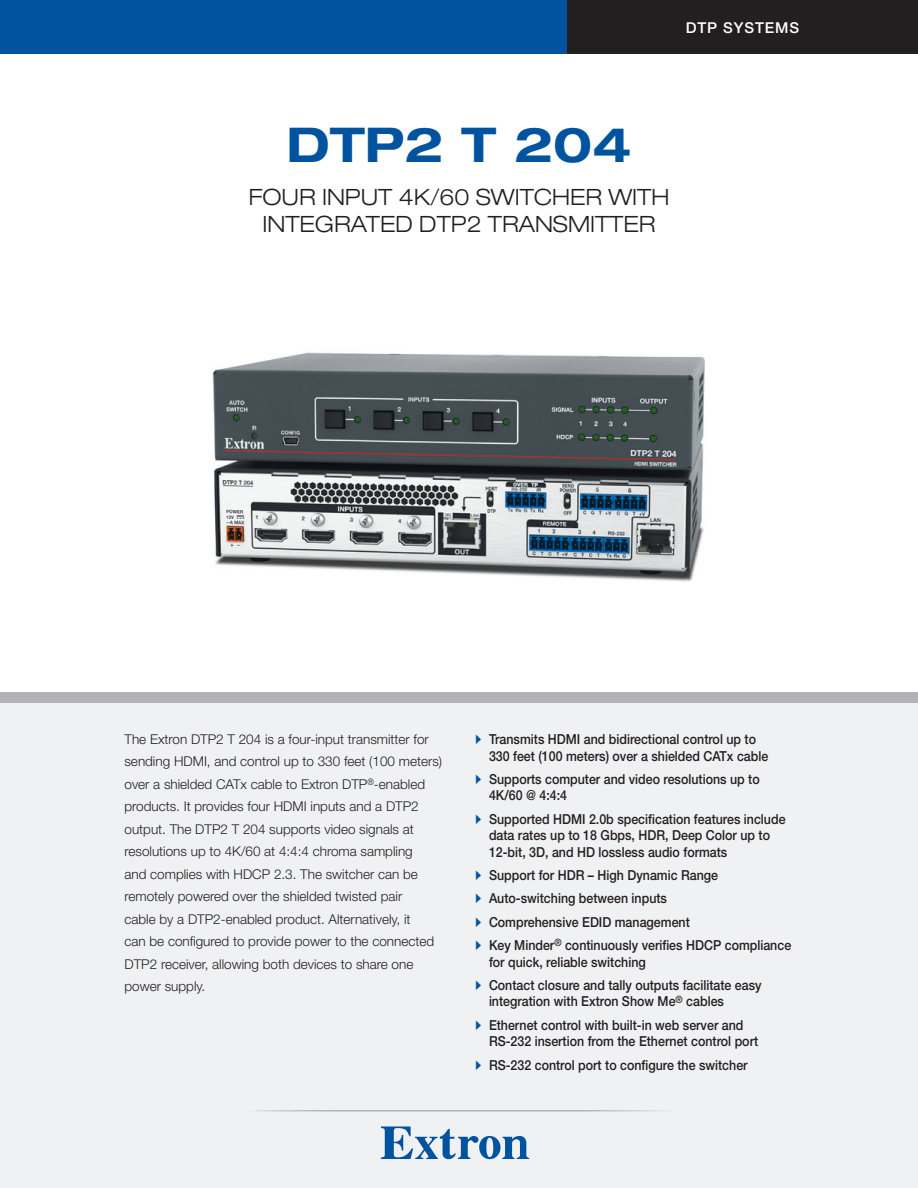
<style>
.page{position:relative;width:918px;height:1188px;background:#fff}
.page>*{position:absolute;margin:0;border:0;box-sizing:border-box;transform-origin:0 0}
.cover_product_name{font:700 expanded 48px "Helvetica Neue LT Std";color:#0153a0}
.cover_product_subti{font:300 expanded 22.5px/27px "Helvetica Neue LT Std";color:#231f20;text-align:center}
.cover_category{font:500 15px "Helvetica Neue LT Std";letter-spacing:.06em;color:#fff}
.t1{font:500 13.8px/16.5px "Helvetica Neue LT Std";color:#231f20;scale:.9 1}
.cover_teaser_paragr{font:300 13.5px/22.5px "Helvetica Neue LT Std";color:#231f20}
.s1{font-family:"Quick Type Pi";font-weight:400;color:#0153a0}
</style>
<div class="page">
<div style="left:0;top:0;width:581px;height:54px;background:#0153a0"></div>
<div style="left:567px;top:0;width:351px;height:54px;background:#231f20"></div>
<img style="left:212px;top:352px;width:493px;height:230px">
<div style="left:0;top:693px;width:918px;height:10px;background:#b2b3b7"></div>
<div style="left:0;top:703px;width:918px;height:485px;background:#f0f1f2"></div>
<svg style="left:381px;top:1126px;width:148px;height:33px"></svg>
<hr style="left:243px;top:1110px;width:432px;height:2px;background:#b2b3b7">
<p class="cover_category" style="left:686px;top:19px;width:115px">DTP SYSTEMS</p>
<p class="cover_product_name" style="left:286px;top:115px;width:347px">DTP2 T 204</p>
<p class="cover_product_subti" style="left:249px;top:183px;width:422px">FOUR INPUT 4K/60 SWITCHER WITH<br>INTEGRATED DTP2 TRANSMITTER</p>
<p class="cover_teaser_paragr" style="left:124px;top:727px;width:319px">The Extron DTP2 T 204 is a four-input transmitter for sending HDMI, and control up to 330 feet (100 meters) over a shielded CATx cable to Extron DTP<sup>®</sup>‑enabled products. It provides four HDMI inputs and a DTP2 output. The DTP2 T 204 supports video signals at resolutions up to 4K/60 at 4:4:4 chroma sampling<br>and complies with HDCP 2.3. The switcher can be remotely powered over the shielded twisted pair<br>cable by a DTP2‑enabled product. Alternatively, it<br>can be configured to provide power to the connected DTP2 receiver, allowing both devices to share one power supply.</p>
<p class="t1" style="left:489px;top:731px;width:312px;text-indent:-14px"><span class="s1">A</span> Transmits HDMI and bidirectional control up to<br>330 feet (100 meters) over a shielded CATx cable</p>
<p class="t1" style="left:489px;top:771px;width:302px;text-indent:-14px"><span class="s1">A</span> Supports computer and video resolutions up to<br>4K/60 @ 4:4:4</p>
<p class="t1" style="left:489px;top:810px;width:331px;text-indent:-14px"><span class="s1">A</span> Supported HDMI 2.0b specification features include data rates up to 18 Gbps, HDR, Deep Color up to<br>12‑bit, 3D, and HD lossless audio formats</p>
<p class="t1" style="left:476px;top:867px;width:271px"><span class="s1">A</span> Support for HDR – High Dynamic Range</p>
<p class="t1" style="left:476px;top:890px;width:214px"><span class="s1">A</span> Auto-switching between inputs</p>
<p class="t1" style="left:476px;top:913px;width:240px"><span class="s1">A</span> Comprehensive EDID management</p>
<p class="t1" style="left:489px;top:937px;width:337px;text-indent:-14px"><span class="s1">A</span> Key Minder<sup>®</sup> continuously verifies HDCP compliance for quick, reliable switching</p>
<p class="t1" style="left:489px;top:977px;width:304px;text-indent:-14px"><span class="s1">A</span> Contact closure and tally outputs facilitate easy integration with Extron Show Me<sup>®</sup> cables</p>
<p class="t1" style="left:489px;top:1016px;width:301px;text-indent:-14px"><span class="s1">A</span> Ethernet control with built‑in web server and<br>RS‑232 insertion from the Ethernet control port</p>
<p class="t1" style="left:476px;top:1056px;width:304px"><span class="s1">A</span> RS‑232 control port to configure the switcher</p>
</div>
